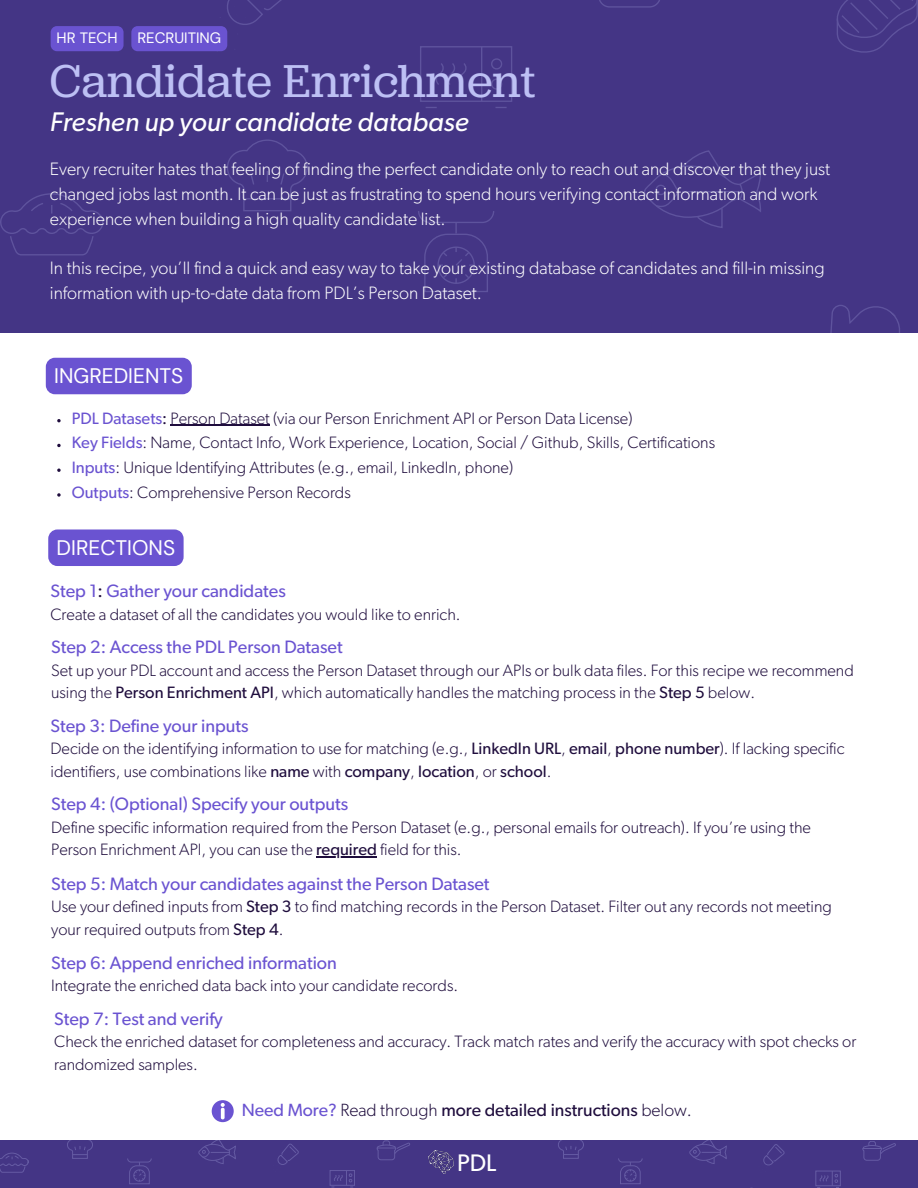
<style>
.page{position:relative;width:918px;height:1188px;background:#fff}
.page>*{position:absolute;margin:0;border:0;box-sizing:border-box;transform-origin:0 0}
.t1{font:48px "Jubilat";color:#bdc0f4}
.t2{font:italic 27px "Gibson";color:#fff}
.t3{font:24px "Gibson";color:#fff}
.t4{font:21px "DM Sans";color:#fff}
.t5{font:300 18px/24.8px "Gibson";color:#fff}
.t6{font:18px "Gibson";color:#6a53d1}
.t7{font:17.7px "Gibson";color:#1f0d3d}
.t8{font:300 16.5px/22.5px "Gibson";color:#1f0d3d}
.t9{font:15px "DM Sans";color:#fff}
.s1{font-weight:400;color:#6a53d1}
.s2{font-weight:400}
.s3{color:#1f0d3d}
.s4{color:#6a53d1}
.s5{font-weight:300}
</style>
<div class="page">
<div style="left:0;top:0;width:918px;height:332px;background:#443585"></div>
<svg style="left:418px;top:211px;width:76px;height:81px"></svg>
<svg style="left:227px;top:139px;width:81px;height:72px"></svg>
<svg style="left:830px;top:305px;width:70px;height:27px"></svg>
<svg style="left:644px;top:150px;width:117px;height:78px"></svg>
<svg style="left:836px;top:0;width:82px;height:53px"></svg>
<svg style="left:0;top:193px;width:104px;height:63px"></svg>
<svg style="left:491px;top:58px;width:11px;height:12px"></svg>
<svg style="left:491px;top:78px;width:11px;height:12px"></svg>
<hr style="left:481px;top:47px;width:1px;height:54px;background:#bdc0f4">
<svg style="left:495px;top:107px;width:12px;height:1px"></svg>
<svg style="left:436px;top:63px;width:31px;height:22px"></svg>
<svg style="left:599px;top:0;width:61px;height:8px"></svg>
<svg style="left:212px;top:1100px;width:22px;height:22px"></svg>
<div style="left:0;top:1141px;width:918px;height:47px;background:#443585"></div>
<svg style="left:57px;top:419px;width:4px;height:3px"></svg>
<hr style="left:171px;top:425px;width:99px;height:1px;background:#1f0d3d">
<svg style="left:57px;top:444px;width:4px;height:3px"></svg>
<svg style="left:57px;top:469px;width:4px;height:3px"></svg>
<svg style="left:57px;top:493px;width:4px;height:4px"></svg>
<div style="left:51px;top:26px;width:73px;height:25px;background:#6a53d1"></div>
<div style="left:46px;top:358px;width:146px;height:36px;background:#6a53d1"></div>
<div style="left:48px;top:529px;width:136px;height:37px;background:#6a53d1"></div>
<svg style="left:131px;top:0;width:151px;height:52px"></svg>
<hr style="left:316px;top:857px;width:61px;height:1px;background:#1f0d3d">
<img style="left:428px;top:1151px;width:25px;height:22px">
<svg style="left:127px;top:1158px;width:25px;height:26px"></svg>
<svg style="left:67px;top:1141px;width:26px;height:18px"></svg>
<svg style="left:198px;top:1141px;width:38px;height:23px"></svg>
<svg style="left:0;top:1152px;width:29px;height:21px"></svg>
<svg style="left:277px;top:1143px;width:22px;height:22px"></svg>
<svg style="left:331px;top:1171px;width:22px;height:17px"></svg>
<svg style="left:377px;top:1141px;width:33px;height:19px"></svg>
<svg style="left:618px;top:1158px;width:25px;height:26px"></svg>
<svg style="left:558px;top:1141px;width:26px;height:18px"></svg>
<svg style="left:689px;top:1141px;width:38px;height:23px"></svg>
<svg style="left:763px;top:1144px;width:22px;height:22px"></svg>
<svg style="left:817px;top:1171px;width:22px;height:17px"></svg>
<svg style="left:863px;top:1141px;width:33px;height:20px"></svg>
<h5 class="t9" style="left:57px;top:28px;width:62px">HR TECH</h5>
<h4 class="t9" style="left:137px;top:28px;width:85px">RECRUITING</h4>
<h5 class="t1" style="left:50px;top:61px;width:487px">Candidate Enrichment</h5>
<h4 class="t2" style="left:50px;top:110px;width:420px">Freshen up your candidate database</h4>
<p class="t5" style="left:50px;top:158px;width:782px">Every recruiter hates that feeling of finding the perfect candidate only to reach out and discover that they just changed jobs last month. It can be just as frustrating to spend hours verifying contact information and work experience when building a high quality candidate list.</p>
<p class="t5" style="left:50px;top:257px;width:776px">In this recipe, you’ll find a quick and easy way to take your existing database of candidates and fill-in missing information with up-to-date data from PDL’s Person Dataset.</p>
<p class="t4" style="left:54px;top:362px;width:131px">INGREDIENTS</p>
<p class="t8" style="left:72px;top:408px;width:562px"><span class="s1">PDL Datasets</span><span class="s2">:</span> Person Dataset (via our Person Enrichment API or Person Data License)</p>
<p class="t8" style="left:72px;top:432px;width:645px"><span class="s1">Key Fields</span>: Name, Contact Info, Work Experience, Location, Social / Github, Skills, Certifications</p>
<h1 class="t8" style="left:72px;top:457px;width:443px"><span class="s1">Inputs</span>: Unique Identifying Attributes (e.g., email, LinkedIn, phone)</h1>
<h2 class="t8" style="left:72px;top:482px;width:281px"><span class="s1">Outputs</span>: Comprehensive Person Records</h2>
<p class="t4" style="left:57px;top:534px;width:120px">DIRECTIONS</p>
<h5 class="t6" style="left:51px;top:583px;width:237px">Step 1<span class="s3">:</span> Gather your candidates</h5>
<h5 class="t8" style="left:51px;top:604px;width:412px">Create a dataset of all the candidates you would like to enrich.</h5>
<h5 class="t6" style="left:51px;top:639px;width:293px">Step 2: Access the PDL Person Dataset</h5>
<h5 class="t8" style="left:51px;top:660px;width:804px">Set up your PDL account and access the Person Dataset through our APIs or bulk data files. For this recipe we recommend using the <span class="s2">Person Enrichment API</span>, which automatically handles the matching process in the <span class="s2">Step 5</span> below.</h5>
<h5 class="t6" style="left:51px;top:718px;width:200px">Step 3: Define your inputs</h5>
<h5 class="t8" style="left:51px;top:738px;width:795px">Decide on the identifying information to use for matching (e.g., <span class="s2">LinkedIn URL</span>, <span class="s2">email</span>, <span class="s2">phone number</span>). If lacking specific identifiers, use combinations like <span class="s2">name</span> with <span class="s2">company</span>, <span class="s2">location</span>, or <span class="s2">school</span>.</h5>
<h5 class="t6" style="left:51px;top:796px;width:299px">Step 4: (Optional) Specify your outputs</h5>
<h5 class="t8" style="left:51px;top:817px;width:761px">Define specific information required from the Person Dataset (e.g., personal emails for outreach). If you’re using the<br>Person Enrichment API, you can use the <span class="s2">required</span> field for this.</h5>
<h5 class="t6" style="left:51px;top:876px;width:440px">Step 5: Match your candidates against the Person Dataset</h5>
<h5 class="t8" style="left:51px;top:897px;width:782px">Use your defined inputs from <span class="s2">Step 3</span> to find matching records in the Person Dataset. Filter out any records not meeting your required outputs from <span class="s2">Step 4</span>.</h5>
<h5 class="t6" style="left:51px;top:954px;width:287px">Step 6: Append enriched information</h5>
<h5 class="t8" style="left:51px;top:975px;width:408px">Integrate the enriched data back into your candidate records.</h5>
<p class="t6" style="left:54px;top:1011px;width:170px">Step 7: Test and verify</p>
<p class="t8" style="left:54px;top:1031px;width:804px">Check the enriched dataset for completeness and accuracy. Track match rates and verify the accuracy with spot checks or randomized samples.</p>
<p class="t7" style="left:242px;top:1102px;width:452px"><span class="s4">Need More?</span> <span class="s5">Read through</span> more detailed instructions <span class="s5">below.</span></p>
<p class="t3" style="left:457px;top:1152px;width:41px">PDL</p>
</div>
